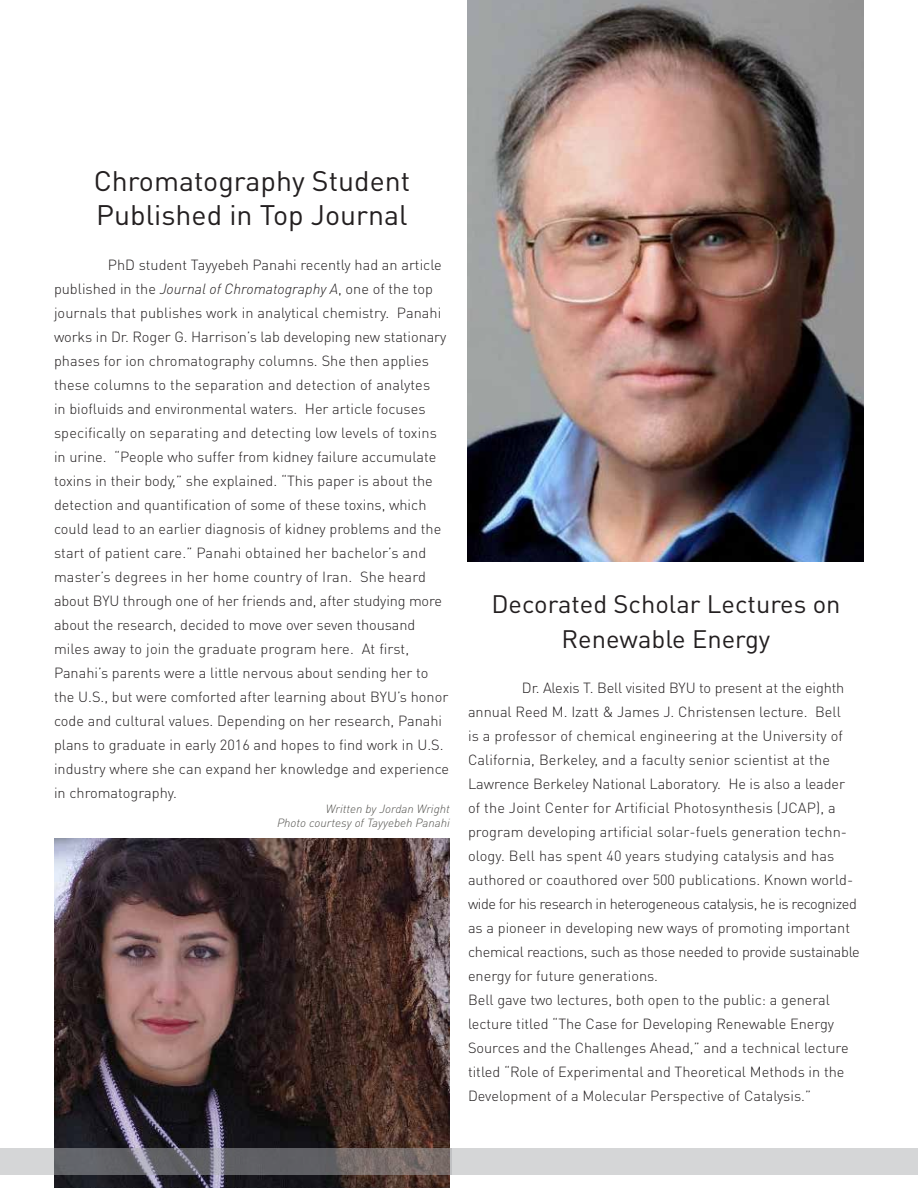
<style>
.page{position:relative;width:918px;height:1188px;background:#fff}
.page>*{position:absolute;margin:0;border:0;box-sizing:border-box;transform-origin:0 0}
.t1{font:27.9px/34.5px "DIN Pro";color:#231f20}
.t2{font:25.05px/34.5px "DIN Pro";color:#231f20;text-align:center}
.t3{font:300 14.55px/24px "DIN Pro";color:#231f20}
.t4{font:italic 300 11.7px/14.4px "DIN Pro";color:#53524e;text-align:right}
.s1{font-style:italic}
</style>
<div class="page">
<div style="left:0;top:1148px;width:918px;height:27px;background:#d5d6d7"></div>
<img style="left:468px;top:0;width:396px;height:562px">
<img style="left:54px;top:838px;width:396px;height:350px">
<svg style="left:54px;top:1148px;width:397px;height:27px;background:#6c696c"></svg>
<h1 class="t1" style="left:94px;top:162px;width:318px">Chromatography Student<br>Published in Top Journal</h1>
<p class="t3" style="left:54px;top:252px;width:397px;text-indent:54px">PhD student Tayyebeh Panahi recently had an article published in the <span class="s1">Journal of Chromatography A</span>, one of the top journals that publishes work in analytical chemistry. Panahi works in Dr. Roger G. Harrison’s lab developing new stationary phases for ion chromatography columns. She then applies these columns to the separation and detection of analytes<br>in biofluids and environmental waters. Her article focuses specifically on separating and detecting low levels of toxins in urine. “People who suffer from kidney failure accumulate toxins in their body,” she explained. “This paper is about the detection and quantification of some of these toxins, which could lead to an earlier diagnosis of kidney problems and the start of patient care.” Panahi obtained her bachelor’s and master’s degrees in her home country of Iran. She heard about BYU through one of her friends and, after studying more about the research, decided to move over seven thousand miles away to join the graduate program here. At first, Panahi’s parents were a little nervous about sending her to the U.S., but were comforted after learning about BYU’s honor code and cultural values. Depending on her research, Panahi plans to graduate in early 2016 and hopes to find work in U.S. industry where she can expand her knowledge and experience in chromatography.</p>
<p class="t4" style="left:277px;top:801px;width:174px">Written by Jordan Wright<br>Photo courtesy of Tayyebeh Panahi</p>
<h2 class="t2" style="left:491px;top:586px;width:351px">Decorated Scholar Lectures on<br>Renewable Energy</h2>
<p class="t3" style="left:468px;top:675px;width:393px;text-indent:54px">Dr. Alexis T. Bell visited BYU to present at the eighth annual Reed M. Izatt &amp; James J. Christensen lecture. Bell<br>is a professor of chemical engineering at the University of California, Berkeley, and a faculty senior scientist at the Lawrence Berkeley National Laboratory. He is also a leader of the Joint Center for Artificial Photosynthesis (JCAP), a program developing artificial solar-fuels generation techn&shy;ology. Bell has spent 40 years studying catalysis and has authored or coauthored over 500 publications. Known world&shy;wide for his research in heterogeneous catalysis, he is recognized as a pioneer in developing new ways of promoting important chemical reactions, such as those needed to provide sustainable energy for future generations.<br>Bell gave two lectures, both open to the public: a general lecture titled “The Case for Developing Renewable Energy Sources and the Challenges Ahead,” and a technical lecture titled “Role of Experimental and Theoretical Methods in the Development of a Molecular Perspective of Catalysis.”</p>
</div>
